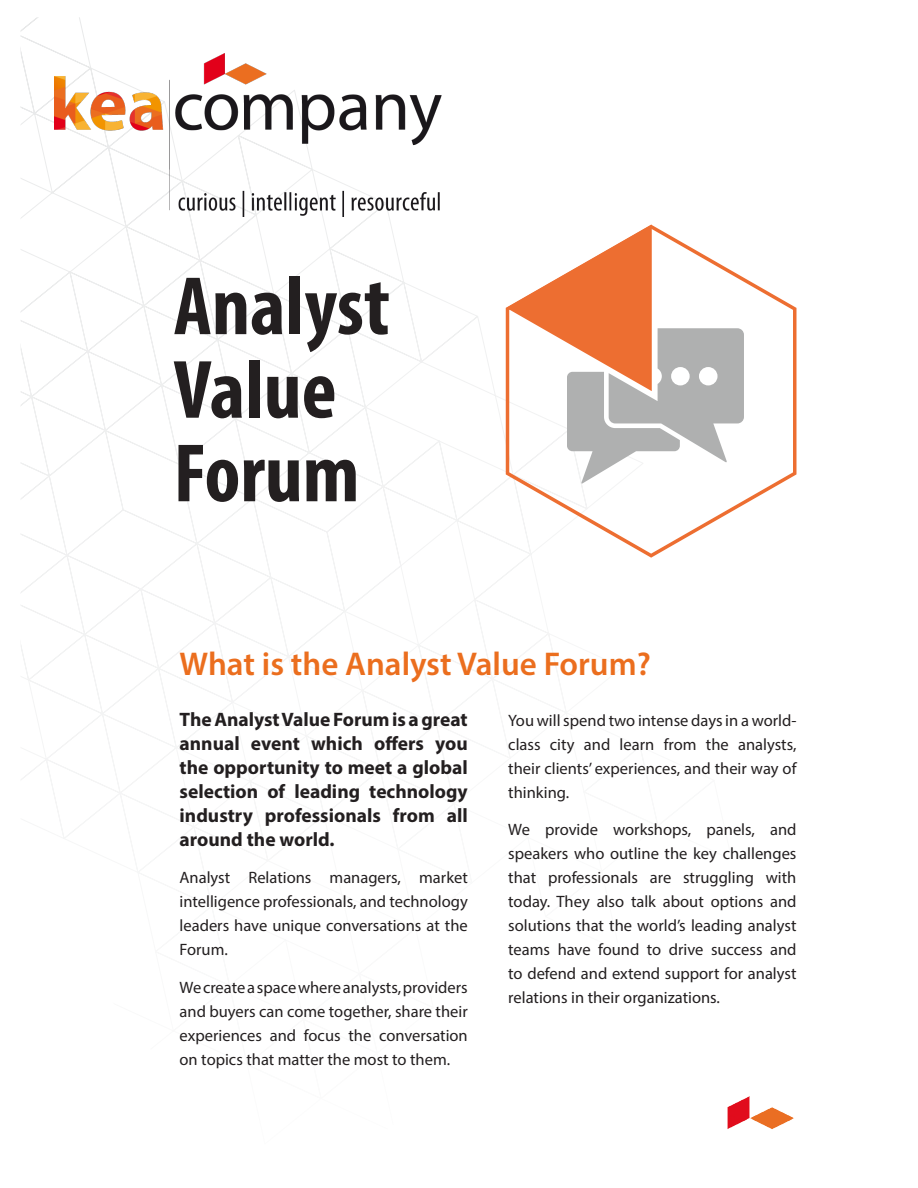
<style>
.page{position:relative;width:918px;height:1188px;background:#fff}
.page>*{position:absolute;margin:0;border:0;box-sizing:border-box;transform-origin:0 0}
.title_cover{font:700 condensed 83.55px/83.6px "Myriad Pro";color:#231f20}
.title_header{font:600 33px "Myriad Pro";color:#eb6e1e}
.sub2{font:700 19.5px/24px "Myriad Pro";color:#231f20;text-align:justify}
.Body{font:16.5px/24px "Myriad Pro";color:#231f20;text-align:justify}
</style>
<div class="page">
<svg style="left:21px;top:17px;width:631px;height:777px"></svg>
<img style="left:54px;top:54px;width:392px;height:162px">
<svg style="left:506px;top:278px;width:290px;height:280px"></svg>
<svg style="left:506px;top:225px;width:238px;height:259px"></svg>
<img style="left:727px;top:1096px;width:67px;height:33px">
<p class="title_cover" style="left:174px;top:263px;width:218px">Analyst<br>Value<br>Forum</p>
<p class="title_header" style="left:180px;top:643px;width:473px">What is the Analyst Value Forum?</p>
<p class="sub2" style="left:180px;top:707px;width:290px">The Analyst Value Forum is a great annual event which offers you the opportunity to meet a global selection of leading technology industry professionals from all around the world.</p>
<p class="Body" style="left:180px;top:866px;width:290px">Analyst Relations managers, market intelligence professionals, and technology leaders have unique conversations at the Forum.</p>
<p class="Body" style="left:180px;top:975px;width:290px">We create a space where analysts, providers and buyers can come together, share their experiences and focus the conversation on topics that matter the most to them.</p>
<p class="Body" style="left:508px;top:708px;width:290px">You will spend two intense days in a world&shy;class city and learn from the analysts, their clients’ experiences, and their way of thinking.</p>
<p class="Body" style="left:508px;top:818px;width:290px">We provide workshops, panels, and speakers who outline the key challenges that professionals are struggling with today. They also talk about options and solutions that the world’s leading analyst teams have found to drive success and to defend and extend support for analyst relations in their organizations.</p>
</div>
